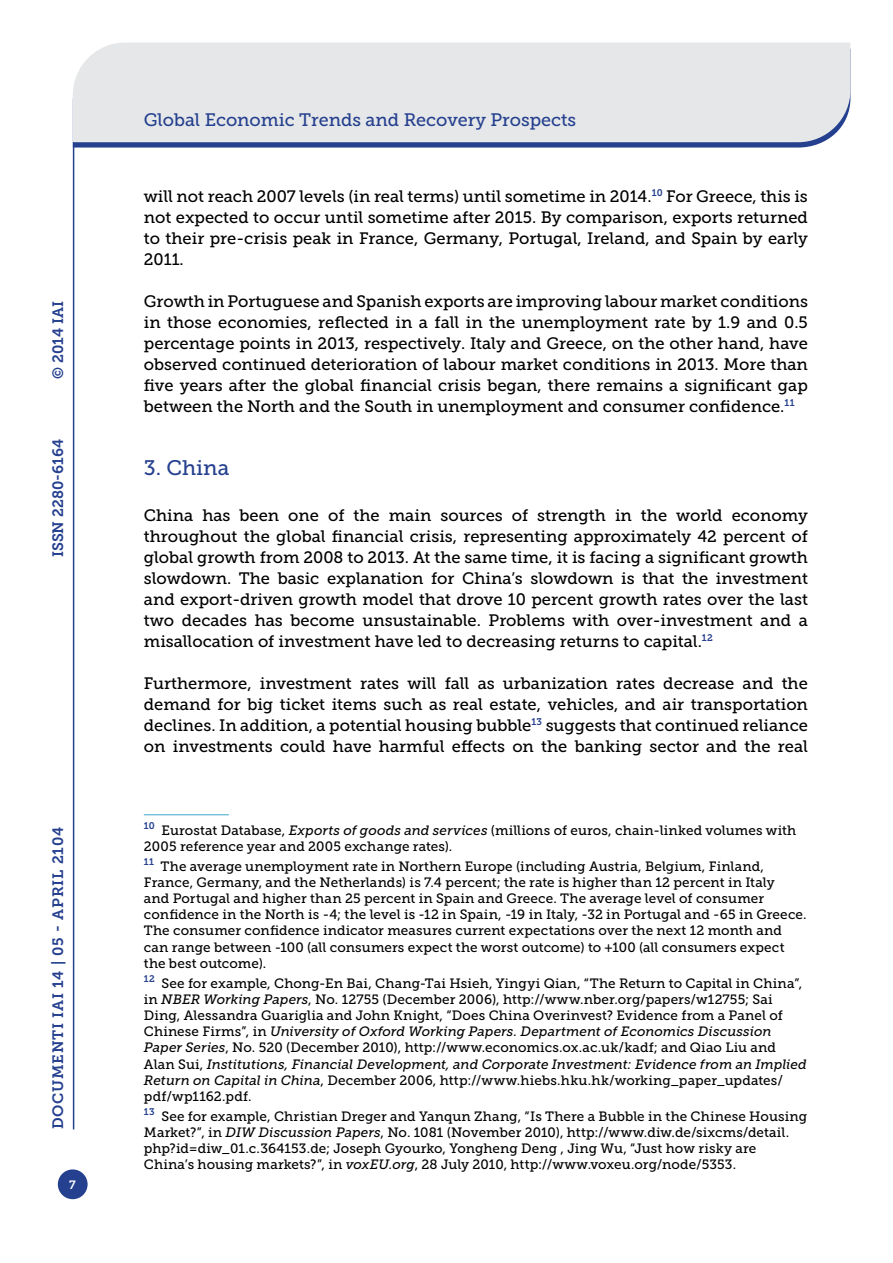
<style>
.page{position:relative;width:893px;height:1263px;background:#fff}
.page>*{position:absolute;margin:0;border:0;box-sizing:border-box;transform-origin:0 0}
.t1{font:21px "Museo Slab 500";color:#25408f}
.t2{font:18px "Museo Slab 500";color:#25408f}
.t3{font:16.5px/21px "Museo Slab 500";color:#000;text-align:justify}
.t4{font:15px "Museo Slab 700";letter-spacing:.05em;color:#25408f}
.t5{font:15px "Museo Slab 700";color:#25408f}
.t6{font:13.5px/16.2px "Museo Slab 500";letter-spacing:.005em;color:#000}
.t7{font:12px "Museo Slab 700";color:#fff}
.s1{font-style:italic}
</style>
<div class="page">
<svg style="left:74px;top:142px;width:749px;height:6px;fill:#25408f"></svg>
<div style="left:73px;top:43px;width:777px;height:99px;background:#e6e7e8"></div>
<div style="left:58px;top:1169px;width:30px;height:30px;background:#25408f;border-radius:50%"></div>
<hr style="left:73px;top:142px;width:1px;height:987px;background:#25408f">
<hr style="left:144px;top:814px;width:85px;height:1px;background:#3aa7cd">
<p class="t4" style="left:50px;top:379px;width:79px;rotate:-90deg">© 2014 IAI</p>
<p class="t5" style="left:50px;top:557px;width:120px;rotate:-90deg">ISSN 2280-6164</p>
<p class="t4" style="left:50px;top:1129px;width:304px;rotate:-90deg">DOCUMENTI IAI 14 | 05 - April 2104</p>
<p class="t7" style="left:69px;top:1178px;width:8px">7</p>
<h2 class="t2" style="left:144px;top:110px;width:434px">Global Economic Trends and Recovery Prospects</h2>
<p class="t3" style="left:144px;top:186px;width:666px">will not reach 2007 levels (in real terms) until sometime in 2014.<sup>10</sup> For Greece, this is not expected to occur until sometime after 2015. By comparison, exports returned to their pre-crisis peak in France, Germany, Portugal, Ireland, and Spain by early 2011.</p>
<p class="t3" style="left:144px;top:291px;width:666px">Growth in Portuguese and Spanish exports are improving labour market conditions in those economies, reflected in a fall in the unemployment rate by 1.9 and 0.5 percentage points in 2013, respectively. Italy and Greece, on the other hand, have observed continued deterioration of labour market conditions in 2013. More than five years after the global financial crisis began, there remains a significant gap between the North and the South in unemployment and consumer confidence.<sup>11</sup></p>
<h1 class="t1" style="left:144px;top:456px;width:87px">3. China</h1>
<p class="t3" style="left:144px;top:505px;width:666px">China has been one of the main sources of strength in the world economy throughout the global financial crisis, representing approximately 42 percent of global growth from 2008 to 2013. At the same time, it is facing a significant growth slowdown. The basic explanation for China’s slowdown is that the investment and export-driven growth model that drove 10 percent growth rates over the last two decades has become unsustainable. Problems with over-investment and a misallocation of investment have led to decreasing returns to capital.<sup>12</sup></p>
<p class="t3" style="left:144px;top:673px;width:666px">Furthermore, investment rates will fall as urbanization rates decrease and the demand for big ticket items such as real estate, vehicles, and air transportation declines. In addition, a potential housing bubble<sup>13</sup> suggests that continued reliance on investments could have harmful effects on the banking sector and the real</p>
<p class="t6" style="left:144px;top:822px;width:654px"><sup>10</sup> Eurostat Database, <span class="s1">Exports of goods and services</span> (millions of euros, chain-linked volumes with<br>2005 reference year and 2005 exchange rates).</p>
<p class="t6" style="left:144px;top:858px;width:664px"><sup>11</sup> The average unemployment rate in Northern Europe (including Austria, Belgium, Finland, France, Germany, and the Netherlands) is 7.4 percent; the rate is higher than 12 percent in Italy<br>and Portugal and higher than 25 percent in Spain and Greece. The average level of consumer confidence in the North is -4; the level is -12 in Spain, -19 in Italy, -32 in Portugal and -65 in Greece.<br>The consumer confidence indicator measures current expectations over the next 12 month and can range between -100 (all consumers expect the worst outcome) to +100 (all consumers expect the best outcome).</p>
<p class="t6" style="left:144px;top:975px;width:664px"><sup>12</sup> See for example, Chong-En Bai, Chang-Tai Hsieh, Yingyi Qian, “The Return to Capital in China”, in <span class="s1">NBER Working Papers</span>, No. 12755 (December 2006), http://www.nber.org/papers/w12755; Sai Ding, Alessandra Guariglia and John Knight, “Does China Overinvest? Evidence from a Panel of Chinese Firms”, in <span class="s1">University of Oxford Working Papers. Department of Economics Discussion Paper Series</span>, No. 520 (December 2010), http://www.economics.ox.ac.uk/kadf; and Qiao Liu and Alan Sui, <span class="s1">Institutions, Financial Development, and Corporate Investment: Evidence from an Implied Return on Capital in China</span>, December 2006, http://www.hiebs.hku.hk/working_paper_updates/ pdf/wp1162.pdf.</p>
<p class="t6" style="left:144px;top:1108px;width:665px"><sup>13</sup> See for example, Christian Dreger and Yanqun Zhang, “Is There a Bubble in the Chinese Housing Market?”, in <span class="s1">DIW Discussion Papers</span>, No. 1081 (November 2010), http://www.diw.de/sixcms/detail. php?id=diw_01.c.364153.de; Joseph Gyourko, Yongheng Deng , Jing Wu, “Just how risky are China’s housing markets?”, in <span class="s1">voxEU.org</span>, 28 July 2010, http://www.voxeu.org/node/5353.</p>
</div>
